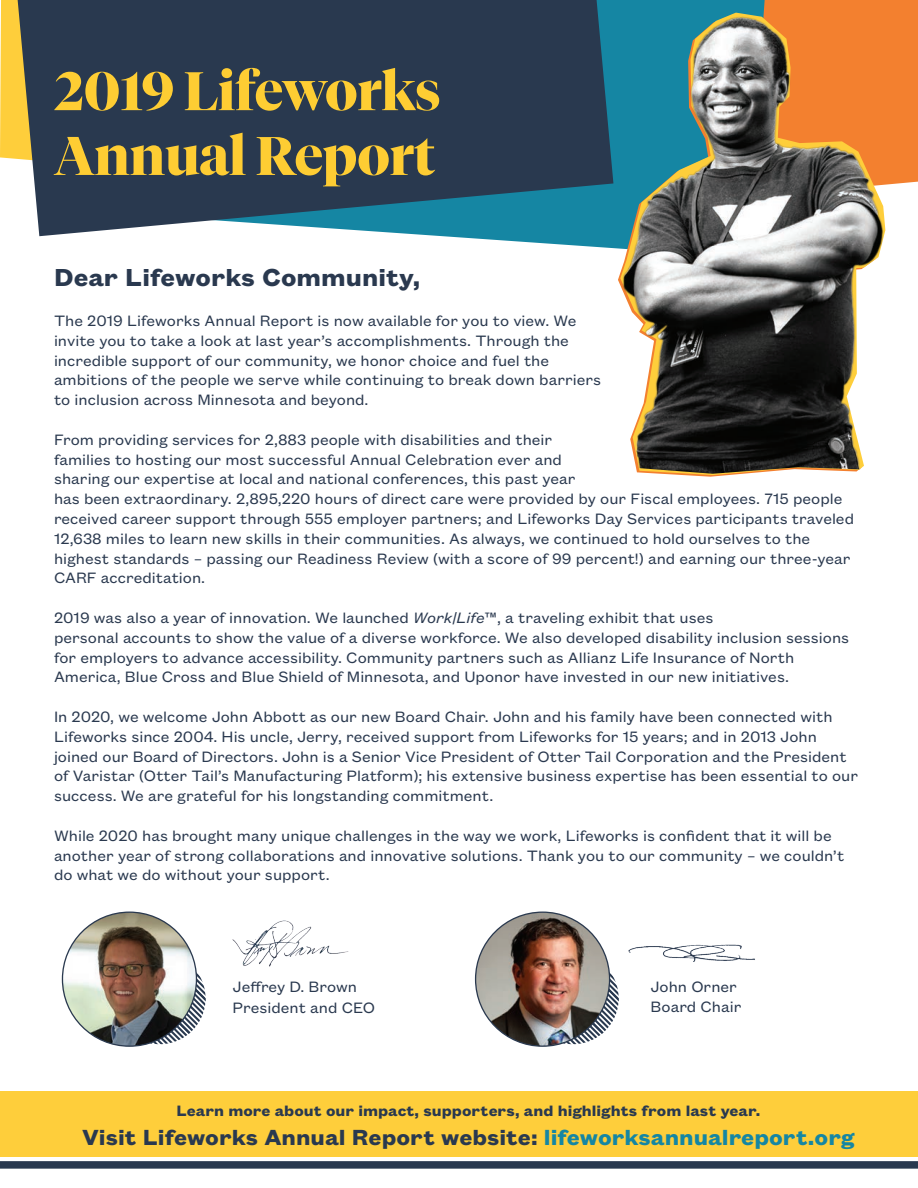
<style>
.page{position:relative;width:918px;height:1188px;background:#fff}
.page>*{position:absolute;margin:0;border:0;box-sizing:border-box;transform-origin:0 0}
.t1{font:700 54px/64.8px "Tiempos Fine";color:#fecd33}
.t2{font:700 27px "Founders Grotesk Text";color:#2a394f}
.t3{font:700 24px "Founders Grotesk Text";color:#2a394f}
.t4{font:16.5px/19.8px "Founders Grotesk Text";color:#2a394f}
.t5{font:700 16.5px "Founders Grotesk Text";color:#2a394f}
.s1{font-style:italic}
.s2{color:#1586a3}
</style>
<div class="page">
<div style="left:894px;top:0;width:24px;height:184px;background:#f3802f"></div>
<svg style="left:440px;top:236px;width:173px;height:13px"></svg>
<div style="left:0;top:0;width:18px;height:159px;background:#fece3b"></div>
<svg style="left:18px;top:0;width:595px;height:236px;fill:#29394f"></svg>
<div style="left:0;top:1161px;width:918px;height:8px;background:#29394f"></div>
<svg style="left:147px;top:953px;width:59px;height:91px"></svg>
<img style="left:62px;top:912px;width:134px;height:134px;border-radius:67px">
<svg style="left:561px;top:953px;width:58px;height:91px"></svg>
<img style="left:476px;top:912px;width:134px;height:134px;border-radius:67px">
<img style="left:232px;top:920px;width:117px;height:47px">
<img style="left:628px;top:944px;width:127px;height:18px">
<div style="left:0;top:1091px;width:918px;height:66px;background:#fece3b"></div>
<img style="left:613px;top:0;width:281px;height:474px">
<h1 class="t1" style="left:54px;top:59px;width:388px">2019 Lifeworks<br>Annual Report</h1>
<h2 class="t2" style="left:54px;top:259px;width:368px">Dear Lifeworks Community,</h2>
<p class="t4" style="left:54px;top:310px;width:549px">The 2019 Lifeworks Annual Report is now available for you to view. We invite you to take a look at last year’s accomplishments. Through the incredible support of our community, we honor choice and fuel the ambitions of the people we serve while continuing to break down barriers to inclusion across Minnesota and beyond.</p>
<p class="t4" style="left:54px;top:428px;width:802px">From providing services for 2,883 people with disabilities and their<br>families to hosting our most successful Annual Celebration ever and<br>sharing our expertise at local and national conferences, this past year<br>has been extraordinary. 2,895,220 hours of direct care were provided by our Fiscal employees. 715 people received career support through 555 employer partners; and Lifeworks Day Services participants traveled 12,638 miles to learn new skills in their communities. As always, we continued to hold ourselves to the highest standards – passing our Readiness Review (with a score of 99 percent!) and earning our three-year CARF accreditation.</p>
<p class="t4" style="left:54px;top:607px;width:797px">2019 was also a year of innovation. We launched <span class="s1">Work|Life</span>™, a traveling exhibit that uses<br>personal accounts to show the value of a diverse workforce. We also developed disability inclusion sessions for employers to advance accessibility. Community partners such as Allianz Life Insurance of North America, Blue Cross and Blue Shield of Minnesota, and Uponor have invested in our new initiatives.</p>
<p class="t4" style="left:54px;top:706px;width:806px">In 2020, we welcome John Abbott as our new Board Chair. John and his family have been connected with Lifeworks since 2004. His uncle, Jerry, received support from Lifeworks for 15 years; and in 2013 John joined our Board of Directors. John is a Senior Vice President of Otter Tail Corporation and the President of Varistar (Otter Tail’s Manufacturing Platform); his extensive business expertise has been essential to our success. We are grateful for his longstanding commitment.</p>
<p class="t4" style="left:54px;top:824px;width:792px">While 2020 has brought many unique challenges in the way we work, Lifeworks is confident that it will be another year of strong collaborations and innovative solutions. Thank you to our community – we couldn’t do what we do without your support.</p>
<p class="t4" style="left:233px;top:975px;width:144px;line-height:21.6px">Jeffrey D. Brown<br>President and CEO</p>
<p class="t4" style="left:651px;top:976px;width:92px">John Orner<br>Board Chair</p>
<p class="t5" style="left:177px;top:1099px;width:585px">Learn more about our impact, supporters, and highlights from last year.</p>
<h3 class="t3" style="left:82px;top:1120px;width:774px">Visit Lifeworks Annual Report website: <span class="s2">lifeworksannualreport.org</span></h3>
</div>
